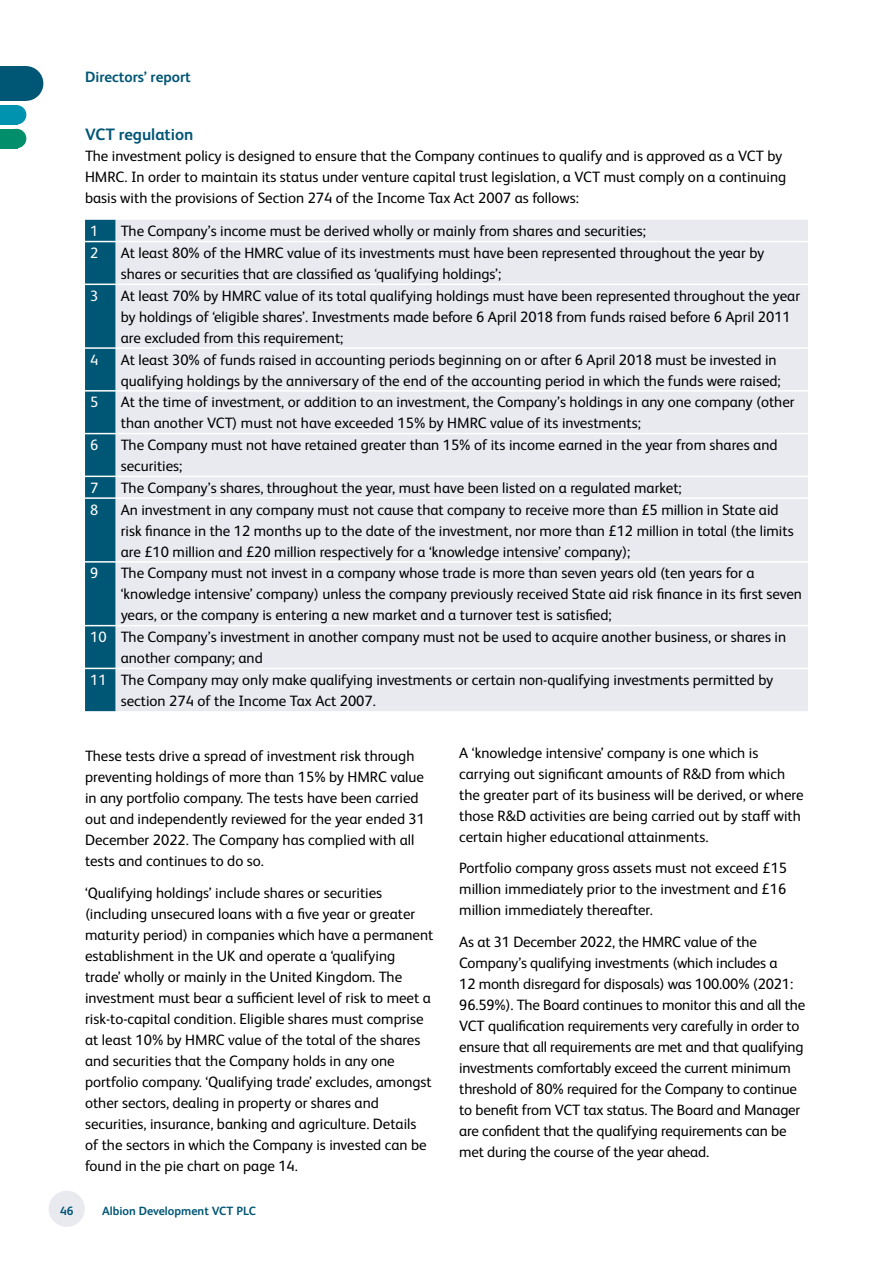
<style>
.page{position:relative;width:893px;height:1263px;background:#fff}
.page>*{position:absolute;margin:0;border:0;box-sizing:border-box;transform-origin:0 0}
.t1{font:700 16.5px "FS Albert Pro";color:#005675}
.t2{font:15px/21px "FS Albert Pro";color:#000}
.t3{font:700 15px "FS Albert Pro";color:#005675}
.t4{font:15px "FS Albert Pro";color:#fff}
.t5{font:700 12px "FS Albert Pro";color:#005675}
.s1{color:#fff}
</style>
<div class="page">
<svg style="left:85px;top:220px;width:31px;height:491px;background:#065a78"></svg>
<div style="left:116px;top:220px;width:692px;height:491px;background:#e8eaf0"></div>
<hr style="left:85px;top:241px;width:31px;height:1px;background:#fff">
<hr style="left:116px;top:241px;width:692px;height:1px;background:#fff">
<hr style="left:85px;top:284px;width:31px;height:1px;background:#fff">
<hr style="left:116px;top:284px;width:692px;height:1px;background:#fff">
<hr style="left:85px;top:347px;width:31px;height:2px;background:#fff">
<hr style="left:116px;top:347px;width:692px;height:2px;background:#fff">
<hr style="left:85px;top:390px;width:31px;height:2px;background:#fff">
<hr style="left:116px;top:390px;width:692px;height:2px;background:#fff">
<hr style="left:85px;top:433px;width:31px;height:1px;background:#fff">
<hr style="left:116px;top:433px;width:692px;height:1px;background:#fff">
<hr style="left:85px;top:476px;width:31px;height:1px;background:#fff">
<hr style="left:116px;top:476px;width:692px;height:1px;background:#fff">
<hr style="left:85px;top:497px;width:31px;height:2px;background:#fff">
<hr style="left:116px;top:497px;width:692px;height:2px;background:#fff">
<hr style="left:85px;top:561px;width:31px;height:2px;background:#fff">
<hr style="left:116px;top:561px;width:692px;height:2px;background:#fff">
<hr style="left:85px;top:625px;width:31px;height:1px;background:#fff">
<hr style="left:116px;top:625px;width:692px;height:1px;background:#fff">
<hr style="left:85px;top:668px;width:31px;height:1px;background:#fff">
<hr style="left:116px;top:668px;width:692px;height:1px;background:#fff">
<div style="left:49px;top:1191px;width:36px;height:36px;background:#e8eaf0;border-radius:50%"></div>
<div style="left:7px;top:105px;width:19px;height:20px;background:#0093b0;border-radius:50%"></div>
<div style="left:0;top:105px;width:17px;height:20px;background:#0093b0"></div>
<div style="left:9px;top:66px;width:34px;height:35px;background:#005675;border-radius:50%"></div>
<div style="left:0;top:66px;width:26px;height:35px;background:#005675"></div>
<div style="left:0;top:129px;width:17px;height:19px;background:#008f6a"></div>
<div style="left:7px;top:129px;width:19px;height:19px;background:#008f6a;border-radius:50%"></div>
<p class="t3" style="left:85px;top:66px;width:107px">Directors’ report</p>
<p class="t1" style="left:85px;top:123px;width:110px">VCT regulation</p>
<p class="t2" style="left:85px;top:145px;width:703px">The investment policy is designed to ensure that the Company continues to qualify and is approved as a VCT by<br>HMRC. In order to maintain its status under venture capital trust legislation, a VCT must comply on a continuing basis with the provisions of Section 274 of the Income Tax Act 2007 as follows:</p>
<p class="t4" style="left:90px;top:221px;width:10px">1</p>
<p class="t2" style="left:121px;top:220px;width:527px">The Company’s income must be derived wholly or mainly from shares and securities;</p>
<p class="t4" style="left:90px;top:242px;width:10px">2</p>
<p class="t2" style="left:121px;top:241px;width:645px">At least 80% of the HMRC value of its investments must have been represented throughout the year by shares or securities that are classified as ‘qualifying holdings’;</p>
<p class="t4" style="left:90px;top:285px;width:10px">3</p>
<p class="t2" style="left:121px;top:284px;width:681px">At least 70% by HMRC value of its total qualifying holdings must have been represented throughout the year by holdings of ‘eligible shares’. Investments made before 6 April 2018 from funds raised before 6 April 2011 are excluded from this requirement;</p>
<p class="t4" style="left:90px;top:349px;width:10px">4</p>
<p class="t2" style="left:121px;top:348px;width:662px">At least 30% of funds raised in accounting periods beginning on or after 6 April 2018 must be invested in qualifying holdings by the anniversary of the end of the accounting period in which the funds were raised;</p>
<p class="t4" style="left:90px;top:392px;width:10px">5</p>
<p class="t2" style="left:121px;top:391px;width:675px">At the time of investment, or addition to an investment, the Company’s holdings in any one company (other than another VCT) must not have exceeded 15% by HMRC value of its investments;</p>
<p class="t4" style="left:90px;top:434px;width:10px">6</p>
<p class="t2" style="left:121px;top:433px;width:658px">The Company must not have retained greater than 15% of its income earned in the year from shares and securities;</p>
<p class="t4" style="left:90px;top:477px;width:10px">7</p>
<p class="t2" style="left:121px;top:476px;width:563px">The Company’s shares, throughout the year, must have been listed on a regulated market;</p>
<p class="t4" style="left:90px;top:499px;width:10px">8</p>
<p class="t2" style="left:121px;top:498px;width:674px">An investment in any company must not cause that company to receive more than £5 million in State aid risk finance in the 12 months up to the date of the investment, nor more than £12 million in total (the limits are £10 million and £20 million respectively for a ‘knowledge intensive’ company);</p>
<p class="t4" style="left:90px;top:563px;width:10px">9</p>
<p class="t2" style="left:121px;top:562px;width:635px">The Company must not invest in a company whose trade is more than seven years old (ten years for a</p>
<p class="t2" style="left:121px;top:583px;width:683px">‘knowledge intensive’ company) unless the company previously received State aid risk finance in its first seven</p>
<p class="t2" style="left:121px;top:604px;width:492px">years, or the company is entering a new market and a turnover test is satisfied;</p>
<p class="t2" style="left:90px;top:625px;width:697px"><span class="s1">10</span> The Company’s investment in another company must not be used to acquire another business, or shares in</p>
<p class="t2" style="left:121px;top:646px;width:144px">another company; and</p>
<p class="t2" style="left:90px;top:668px;width:685px"><span class="s1">11</span> The Company may only make qualifying investments or certain non-qualifying investments permitted by</p>
<p class="t2" style="left:121px;top:689px;width:257px">section 274 of the Income Tax Act 2007.</p>
<p class="t2" style="left:85px;top:744px;width:342px">These tests drive a spread of investment risk through preventing holdings of more than 15% by HMRC value in any portfolio company. The tests have been carried out and independently reviewed for the year ended 31<br>December 2022. The Company has complied with all tests and continues to do so.</p>
<p class="t2" style="left:85px;top:881px;width:350px">‘Qualifying holdings’ include shares or securities (including unsecured loans with a five year or greater maturity period) in companies which have a permanent establishment in the UK and operate a ‘qualifying trade’ wholly or mainly in the United Kingdom. The investment must bear a sufficient level of risk to meet a risk-to-capital condition. Eligible shares must comprise at least 10% by HMRC value of the total of the shares and securities that the Company holds in any one portfolio company. ‘Qualifying trade’ excludes, amongst other sectors, dealing in property or shares and securities, insurance, banking and agriculture. Details of the sectors in which the Company is invested can be found in the pie chart on page 14.</p>
<p class="t5" style="left:60px;top:1202px;width:15px">46</p>
<p class="t5" style="left:102px;top:1202px;width:155px">Albion Development VCT PLC</p>
<p class="t2" style="left:459px;top:741px;width:346px">A ‘knowledge intensive’ company is one which is carrying out significant amounts of R&amp;D from which the greater part of its business will be derived, or where those R&amp;D activities are being carried out by staff with certain higher educational attainments.</p>
<p class="t2" style="left:459px;top:856px;width:329px;text-align:justify">Portfolio company gross assets must not exceed £15 million immediately prior to the investment and £16 million immediately thereafter.</p>
<p class="t2" style="left:459px;top:930px;width:347px">As at 31 December 2022, the HMRC value of the Company’s qualifying investments (which includes a<br>12 month disregard for disposals) was 100.00% (2021:<br>96.59%). The Board continues to monitor this and all the VCT qualification requirements very carefully in order to ensure that all requirements are met and that qualifying investments comfortably exceed the current minimum threshold of 80% required for the Company to continue to benefit from VCT tax status. The Board and Manager are confident that the qualifying requirements can be met during the course of the year ahead.</p>
</div>
